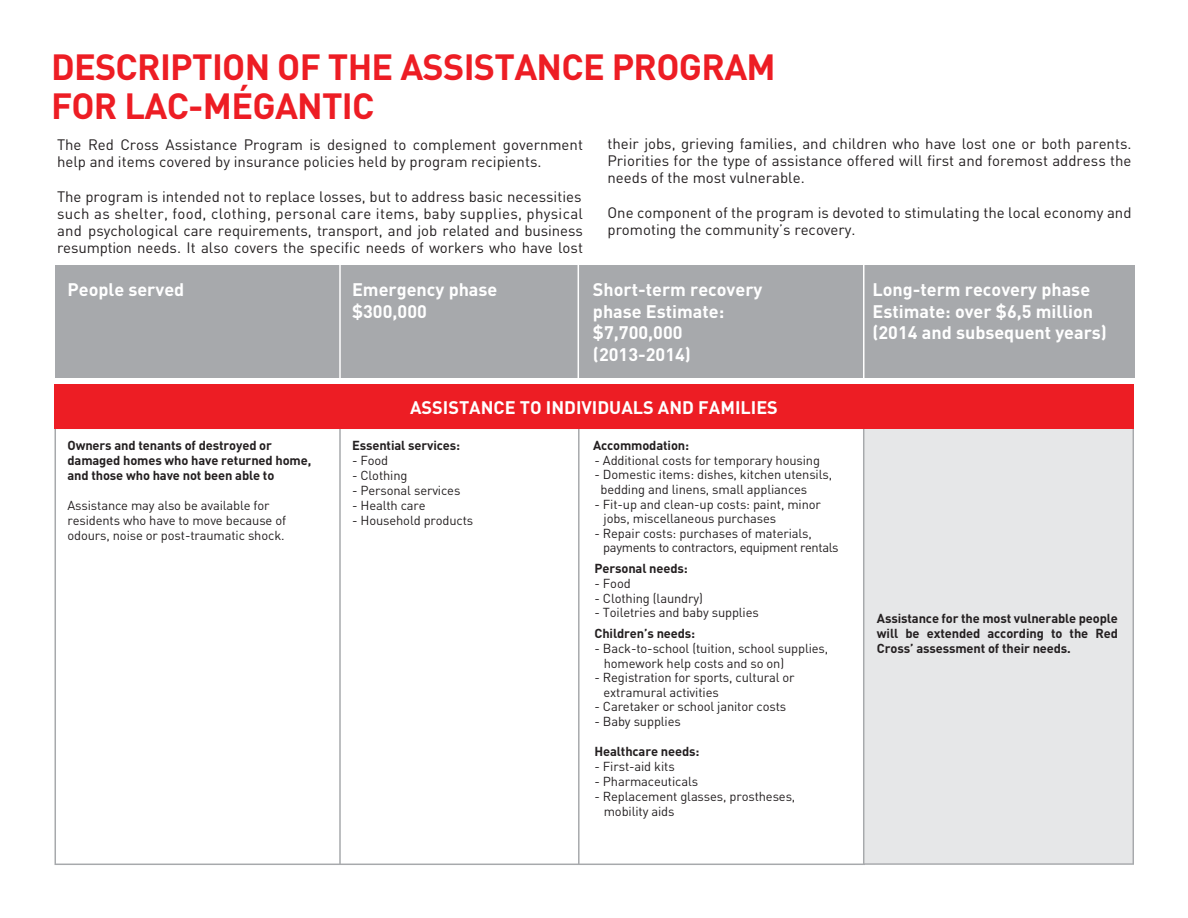
<style>
.page{position:relative;width:1188px;height:918px;background:#fff}
.page>*{position:absolute;margin:0;border:0;box-sizing:border-box;transform-origin:0 0}
.t1{font:700 36px/39px "DIN";letter-spacing:-.02em;color:#ed1d24}
.t2{font:700 18px/21.6px "DIN";color:#fff}
.t3{font:15px/17.2px "DIN";color:#231f20}
.t4{font:12.9px/14.7px "DIN";letter-spacing:-.01em;color:#231f20}
.t5{font:700 12.9px/15px "DIN";letter-spacing:-.01em;color:#231f20}
.t6{font:12.9px/14.7px "DIN";letter-spacing:-.03em;color:#231f20}
</style>
<div class="page">
<div style="left:863px;top:429px;width:271px;height:436px;background:#e6e7e8"></div>
<div style="left:55px;top:265px;width:1080px;height:113px;background:#a7a9ac"></div>
<hr style="left:863px;top:261px;width:2px;height:118px;background:#fff">
<hr style="left:339px;top:426px;width:2px;height:438px;background:#a7a9ac">
<hr style="left:339px;top:261px;width:2px;height:118px;background:#fff">
<hr style="left:578px;top:426px;width:2px;height:438px;background:#a7a9ac">
<hr style="left:578px;top:261px;width:1px;height:118px;background:#fff">
<div style="left:55px;top:384px;width:1079px;height:45px;background:#ed1d24"></div>
<h1 class="t1" style="left:51px;top:46px;width:726px">DESCRIPTION OF THE ASSISTANCE PROGRAM<br>FOR LAC-MÉGANTIC</h1>
<p class="t3" style="left:57px;top:136px;width:528px">The Red Cross Assistance Program is designed to complement government help and items covered by insurance policies held by program recipients.</p>
<p class="t3" style="left:57px;top:187px;width:528px;text-align:justify">The program is intended not to replace losses, but to address basic necessities such as shelter, food, clothing, personal care items, baby supplies, physical and psychological care requirements, transport, and job related and business resumption needs. It also covers the specific needs of workers who have lost</p>
<p class="t3" style="left:608px;top:135px;width:526px;text-align:justify">their jobs, grieving families, and children who have lost one or both parents.<br>Priorities for the type of assistance offered will first and foremost address the needs of the most vulnerable.</p>
<p class="t3" style="left:608px;top:204px;width:526px">One component of the program is devoted to stimulating the local economy and promoting the community’s recovery.</p>
<p class="t2" style="left:352px;top:278px;width:147px">Emergency phase $300,000</p>
<p class="t2" style="left:593px;top:278px;width:171px">Short-term recovery phase Estimate: $7,700,000 (2013-2014)</p>
<p class="t2" style="left:410px;top:396px;width:369px">ASSISTANCE TO INDIVIDUALS AND FAMILIES</p>
<p class="t2" style="left:68px;top:278px;width:118px">People served</p>
<p class="t2" style="left:872px;top:278px;width:236px">Long-term recovery phase<br>Estimate: over $6,5 million (2014 and subsequent years)</p>
<p class="t5" style="left:67px;top:437px;width:245px">Owners and tenants of destroyed or damaged homes who have returned home, and those who have not been able to</p>
<p class="t4" style="left:67px;top:498px;width:220px">Assistance may also be available for residents who have to move because of odours, noise or post-traumatic shock.</p>
<p class="t5" style="left:352px;top:437px;width:110px">Essential services:</p>
<p class="t4" style="left:352px;top:453px;width:38px">- Food</p>
<p class="t4" style="left:352px;top:468px;width:57px">- Clothing</p>
<p class="t4" style="left:352px;top:483px;width:110px">- Personal services</p>
<p class="t4" style="left:352px;top:498px;width:75px">- Health care</p>
<p class="t4" style="left:352px;top:513px;width:123px">- Household products</p>
<p class="t5" style="left:593px;top:437px;width:98px">Accommodation:</p>
<p class="t4" style="left:595px;top:452px;width:227px">- Additional costs for temporary housing</p>
<p class="t4" style="left:600px;top:467px;width:233px;text-indent:-6px">- Domestic items: dishes, kitchen utensils, bedding and linens, small appliances</p>
<p class="t4" style="left:604px;top:496px;width:219px;text-indent:-9px">- Fit-up and clean-up costs: paint, minor jobs, miscellaneous purchases</p>
<p class="t6" style="left:603px;top:526px;width:237px;text-indent:-9px">- Repair costs: purchases of materials, payments to contractors, equipment rentals</p>
<p class="t5" style="left:595px;top:561px;width:95px">Personal needs:</p>
<p class="t4" style="left:595px;top:576px;width:38px">- Food</p>
<p class="t4" style="left:595px;top:590px;width:110px">- Clothing (laundry)</p>
<p class="t4" style="left:595px;top:605px;width:166px">- Toiletries and baby supplies</p>
<p class="t5" style="left:595px;top:626px;width:102px">Children’s needs:</p>
<p class="t4" style="left:604px;top:641px;width:226px;text-indent:-9px">- Back-to-school (tuition, school supplies, homework help costs and so on)</p>
<p class="t4" style="left:604px;top:670px;width:193px;text-indent:-9px">- Registration for sports, cultural or extramural activities</p>
<p class="t4" style="left:595px;top:699px;width:193px">- Caretaker or school janitor costs</p>
<p class="t4" style="left:595px;top:714px;width:88px">- Baby supplies</p>
<p class="t5" style="left:595px;top:743px;width:107px">Healthcare needs:</p>
<p class="t4" style="left:595px;top:758px;width:82px">- First-aid kits</p>
<p class="t4" style="left:595px;top:773px;width:105px">- Pharmaceuticals</p>
<p class="t4" style="left:604px;top:788px;width:193px;text-indent:-9px">- Replacement glasses, prostheses, mobility aids</p>
<p class="t5" style="left:877px;top:610px;width:243px;text-align:justify">Assistance for the most vulnerable people will be extended according to the Red Cross’ assessment of their needs.</p>
</div>
